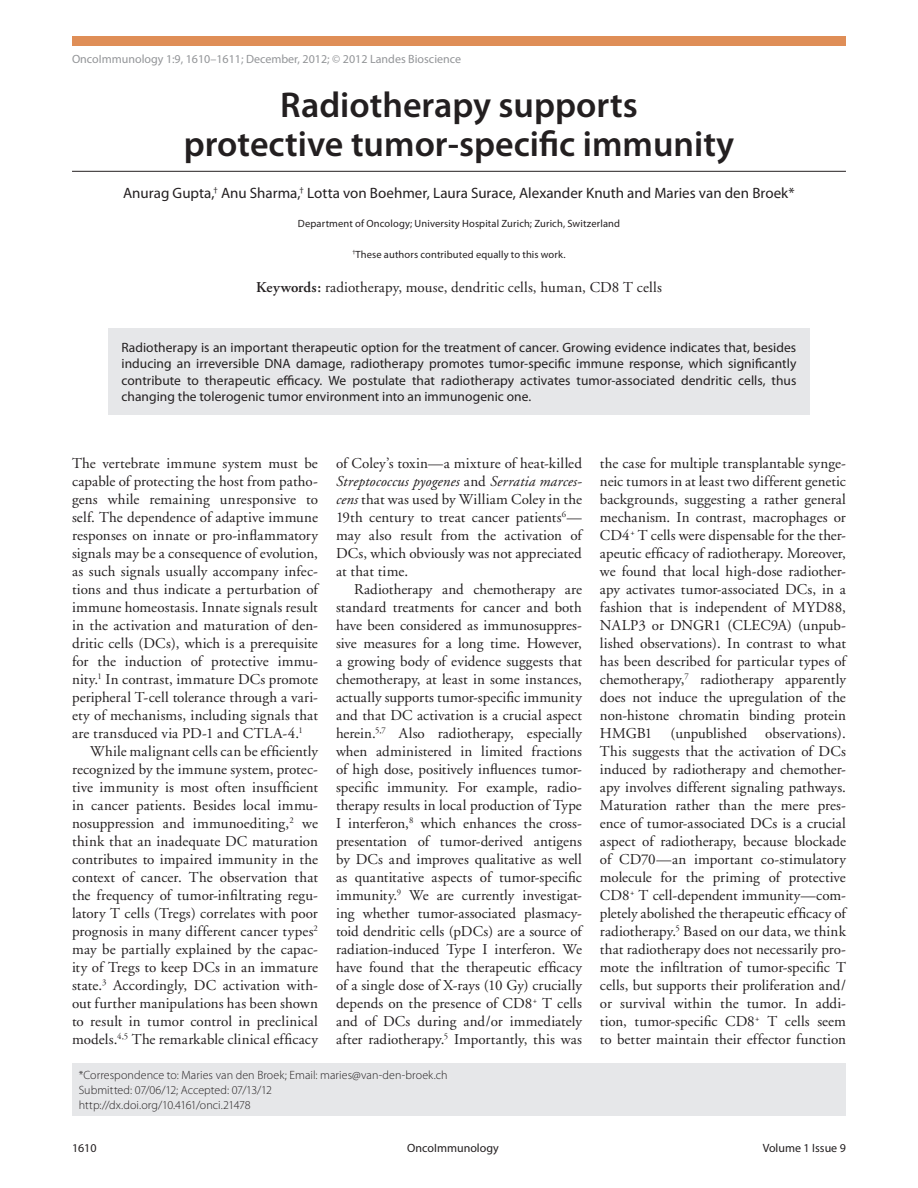
<style>
.page{position:relative;width:918px;height:1188px;background:#fff}
.page>*{position:absolute;margin:0;border:0;box-sizing:border-box;transform-origin:0 0}
.t1{font:600 36px/39px "Myriad Pro";color:#231f20;text-align:center}
.t2{font:15px/18px "Adobe Garamond";letter-spacing:.01em;color:#231f20;text-align:justify}
.t3{font:15px "Myriad Pro";color:#231f20}
.t4{font:13.5px/16.5px "Myriad Pro";letter-spacing:.005em;color:#231f20;text-align:justify}
.t5{font:300 12px/15px "Myriad Pro";letter-spacing:.005em;color:#231f20}
.t6{font:12px "Myriad Pro";color:#939598}
.t7{font:12px "Myriad Pro";color:#231f20}
.t8{font:10.5px "Myriad Pro";letter-spacing:.01em;color:#231f20}
.s1{font-weight:600}
.s2{font-style:italic}
</style>
<div class="page">
<div style="left:72px;top:36px;width:774px;height:10px;background:#df8e57"></div>
<hr style="left:72px;top:171px;width:774px;height:1px;background:#231f20">
<div style="left:72px;top:1063px;width:774px;height:53px;background:#e6e7e9"></div>
<div style="left:108px;top:328px;width:702px;height:87px;background:#e6e7e9"></div>
<p class="t6" style="left:72px;top:52px;width:391px">OncoImmunology 1:9, 1610–1611; December, 2012; © 2012 Landes Bioscience</p>
<h1 class="t1" style="left:184px;top:85px;width:552px">Radiotherapy supports<br>protective tumor-specific immunity</h1>
<p class="t3" style="left:123px;top:184px;width:673px">Anurag Gupta,<sup>†</sup> Anu Sharma,<sup>†</sup> Lotta von Boehmer, Laura Surace, Alexander Knuth and Maries van den Broek*</p>
<p class="t8" style="left:298px;top:217px;width:324px">Department of Oncology; University H ospital Zurich; Zurich, Switzerland</p>
<p class="t8" style="left:352px;top:248px;width:215px"><sup>†</sup>These authors contributed equally to this work.</p>
<p class="t2" style="left:256px;top:279px;width:407px"><span class="s1">Keywords:</span> radiotherapy, mouse, dendritic cells, human, CD8 T cells</p>
<p class="t4" style="left:122px;top:339px;width:676px">Radiotherapy is an important therapeutic option for the treatment of cancer. Growing evidence indicates that, besides inducing an irreversible DNA damage, radiotherapy promotes tumor-specific immune response, which significantly contribute to therapeutic efficacy. We postulate that radiotherapy activates tumor-associated dendritic cells, thus changing the tolerogenic tumor environment into an immunogenic one.</p>
<p class="t2" style="left:72px;top:455px;width:247px">The vertebrate immune system must be capable of protecting the host from patho&shy;gens while remaining unresponsive to self. The dependence of adaptive immune responses on innate or pro-inflammatory signals may be a consequence of evolution, as such signals usually accompany infec&shy;tions and thus indicate a perturbation of immune homeostasis. Innate signals result in the activation and maturation of den&shy;dritic cells (DCs), which is a prerequisite for the induction of protective immu&shy;nity.<sup>1</sup> In contrast, immature DCs promote peripheral T-cell tolerance through a vari&shy;ety of mechanisms, including signals that are transduced via PD-1 and CTLA-4.<sup>1</sup></p>
<p class="t2" style="left:72px;top:743px;width:247px;text-indent:18px">While malignant cells can be efficiently recognized by the immune system, protec&shy;tive immunity is most often insufficient in cancer patients. Besides local immu&shy;nosuppression and immunoediting,<sup>2</sup> we think that an inadequate DC maturation contributes to impaired immunity in the context of cancer. The observation that the frequency of tumor-infiltrating regu&shy;latory T cells (Tregs) correlates with poor prognosis in many different cancer types<sup>2 </sup>may be partially explained by the capac&shy;ity of Tregs to keep DCs in an immature state.<sup>3</sup> Accordingly, DC activation with&shy;out further manipulations has been shown to result in tumor control in preclinical models.<sup>4,5</sup> The remarkable clinical efficacy</p>
<p class="t2" style="left:336px;top:455px;width:247px">of Coley’s toxin—a mixture of heat-killed <span class="s2">Streptococcus pyogenes</span> and <span class="s2">Serratia marces&shy;cens</span> that was used by William Coley in the 19th century to treat cancer patients<sup>6</sup>— may also result from the activation of DCs, which obviously was not appreciated at that time.</p>
<p class="t2" style="left:336px;top:581px;width:248px;text-indent:18px">Radiotherapy and chemotherapy are standard treatments for cancer and both have been considered as immunosuppres&shy;sive measures for a long time. However, a growing body of evidence suggests that chemotherapy, at least in some instances, actually supports tumor-specific immunity and that DC activation is a crucial aspect herein.<sup>5,7</sup> Also radiotherapy, especially when administered in limited fractions of high dose, positively influences tumor&shy;specific immunity. For example, radio&shy;therapy results in local production of Type I interferon,<sup>8</sup> which enhances the cross&shy;presentation of tumor-derived antigens by DCs and improves qualitative as well as quantitative aspects of tumor-specific immunity.<sup>9</sup> We are currently investigat&shy;ing whether tumor-associated plasmacy&shy;toid dendritic cells (pDCs) are a source of radiation-induced Type I interferon. We have found that the therapeutic efficacy of a single dose of X-rays (10 Gy) crucially depends on the presence of CD8<sup>+</sup> T cells and of DCs during and/or immediately after radiotherapy.<sup>5</sup> Importantly, this was</p>
<p class="t5" style="left:79px;top:1068px;width:370px">*Correspondence to: Maries van den Broek; Email: maries@van-den-broek.ch<br>Submitted: 07/06/12; Accepted: 07/13/12<br>http://dx.doi.org/10.4161/onci.21478</p>
<p class="t2" style="left:600px;top:455px;width:248px">the case for multiple transplantable synge&shy;neic tumors in at least two different genetic backgrounds, suggesting a rather general mechanism. In contrast, macrophages or CD4<sup>+</sup> T cells were dispensable for the ther&shy;apeutic efficacy of radiotherapy. Moreover, we found that local high-dose radiother&shy;apy activates tumor-associated DCs, in a fashion that is independent of MYD88, NALP3 or DNGR1 (CLEC9A) (unpub&shy;lished observations). In contrast to what has been described for particular types of chemotherapy,<sup>7</sup> radiotherapy apparently does not induce the upregulation of the non-histone chromatin binding protein HMGB1 (unpublished observations).<br>This suggests that the activation of DCs induced by radiotherapy and chemother&shy;apy involves different signaling pathways.<br>Maturation rather than the mere pres&shy;ence of tumor-associated DCs is a crucial aspect of radiotherapy, because blockade of CD70—an important co-stimulatory molecule for the priming of protective CD8<sup>+</sup> T cell-dependent immunity—com&shy;pletely abolished the therapeutic efficacy of radiotherapy.<sup>5</sup> Based on our data, we think that radiotherapy does not necessarily pro&shy;mote the infiltration of tumor-specific T cells, but supports their proliferation and/ or survival within the tumor. In addi&shy;tion, tumor-specific CD8<sup>+</sup> T cells seem to better maintain their effector function</p>
<p class="t7" style="left:72px;top:1141px;width:26px">1610</p>
<p class="t7" style="left:407px;top:1141px;width:93px">OncoImmunology</p>
<p class="t7" style="left:763px;top:1141px;width:85px">Volume 1 Issue 9</p>
</div>
